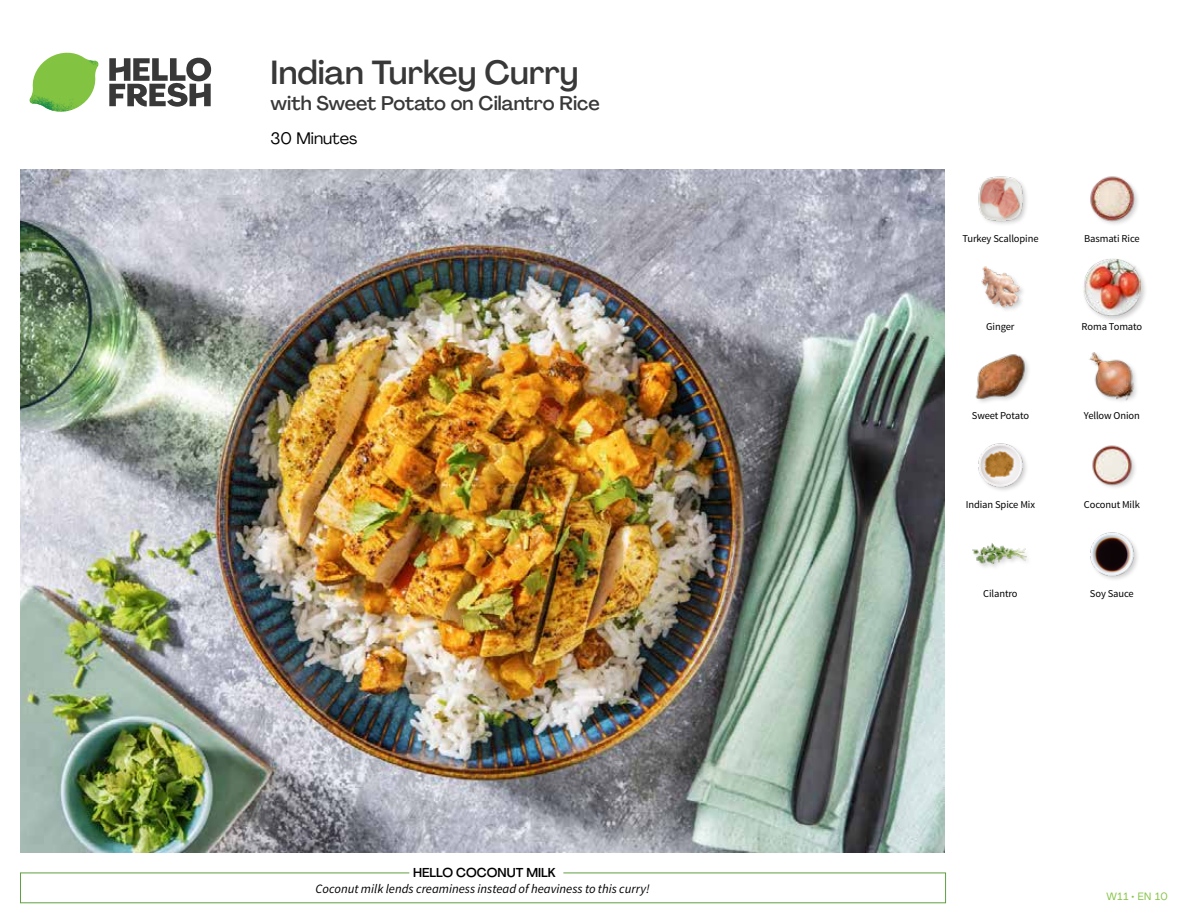
<style>
.page{position:relative;width:1188px;height:918px;background:#fff}
.page>*{position:absolute;margin:0;border:0;box-sizing:border-box;transform-origin:0 0}
.t1{font:500 33px "Agrandir";color:#383839}
.t2{font:500 19.5px "Agrandir";color:#383839}
.t3{font:16.5px "Agrandir";color:#000}
.t4{font:italic 12.75px "Source Sans Pro";color:#000}
.t5{font:500 12.75px "Agrandir";color:#000}
.t6{font:10.5px "Source Sans Pro";letter-spacing:-.01em;color:#000}
.t7{font:10.5px "Agrandir";letter-spacing:.05em;color:#82c341}
</style>
<div class="page">
<svg style="left:109px;top:57px;width:102px;height:50px"></svg>
<svg style="left:34px;top:53px;width:62px;height:40px"></svg>
<img style="left:67px;top:53px;width:32px;height:26px">
<img style="left:33px;top:75px;width:59px;height:11px">
<img style="left:29px;top:79px;width:61px;height:33px">
<img style="left:65px;top:86px;width:27px;height:25px">
<div style="left:20px;top:873px;width:926px;height:30px;border:1px solid #609f43"></div>
<div style="left:409px;top:865px;width:154px;height:15px;background:#fff"></div>
<img style="left:21px;top:170px;width:924px;height:682px">
<img style="left:1090px;top:532px;width:48px;height:48px">
<img style="left:972px;top:543px;width:55px;height:23px">
<img style="left:1092px;top:445px;width:43px;height:43px">
<img style="left:978px;top:443px;width:49px;height:48px">
<img style="left:1089px;top:352px;width:48px;height:49px">
<img style="left:975px;top:354px;width:54px;height:48px">
<div style="left:1082px;top:257px;width:65px;height:66px;background:#000;opacity:.2"></div>
<img style="left:1083px;top:259px;width:58px;height:57px">
<img style="left:981px;top:266px;width:42px;height:44px">
<img style="left:1090px;top:176px;width:48px;height:48px">
<img style="left:978px;top:176px;width:49px;height:48px">
<h1 class="t1" style="left:271px;top:52px;width:309px">Indian Turkey Curry</h1>
<h2 class="t2" style="left:271px;top:91px;width:331px">with Sweet Potato on Cilantro Rice</h2>
<h3 class="t3" style="left:271px;top:128px;width:88px">30 Minutes</h3>
<p class="t5" style="left:413px;top:864px;width:144px">HELLO COCONUT MILK</p>
<p class="t4" style="left:316px;top:881px;width:336px">Coconut milk lends creaminess instead of heaviness to this curry!</p>
<p class="t6" style="left:962px;top:232px;width:78px">Turkey Scallopine</p>
<p class="t6" style="left:1084px;top:232px;width:57px">Basmati Rice</p>
<p class="t6" style="left:986px;top:320px;width:30px">Ginger</p>
<p class="t6" style="left:1082px;top:320px;width:62px">Roma Tomato</p>
<p class="t6" style="left:972px;top:409px;width:59px">Sweet Potato</p>
<p class="t6" style="left:1084px;top:409px;width:57px">Yellow Onion</p>
<p class="t6" style="left:966px;top:498px;width:71px">Indian Spice Mix</p>
<p class="t6" style="left:1084px;top:498px;width:57px">Coconut Milk</p>
<p class="t6" style="left:983px;top:587px;width:36px">Cilantro</p>
<p class="t6" style="left:1090px;top:587px;width:45px">Soy Sauce</p>
<p class="t7" style="left:1107px;top:890px;width:63px">W11 • EN 10</p>
</div>
